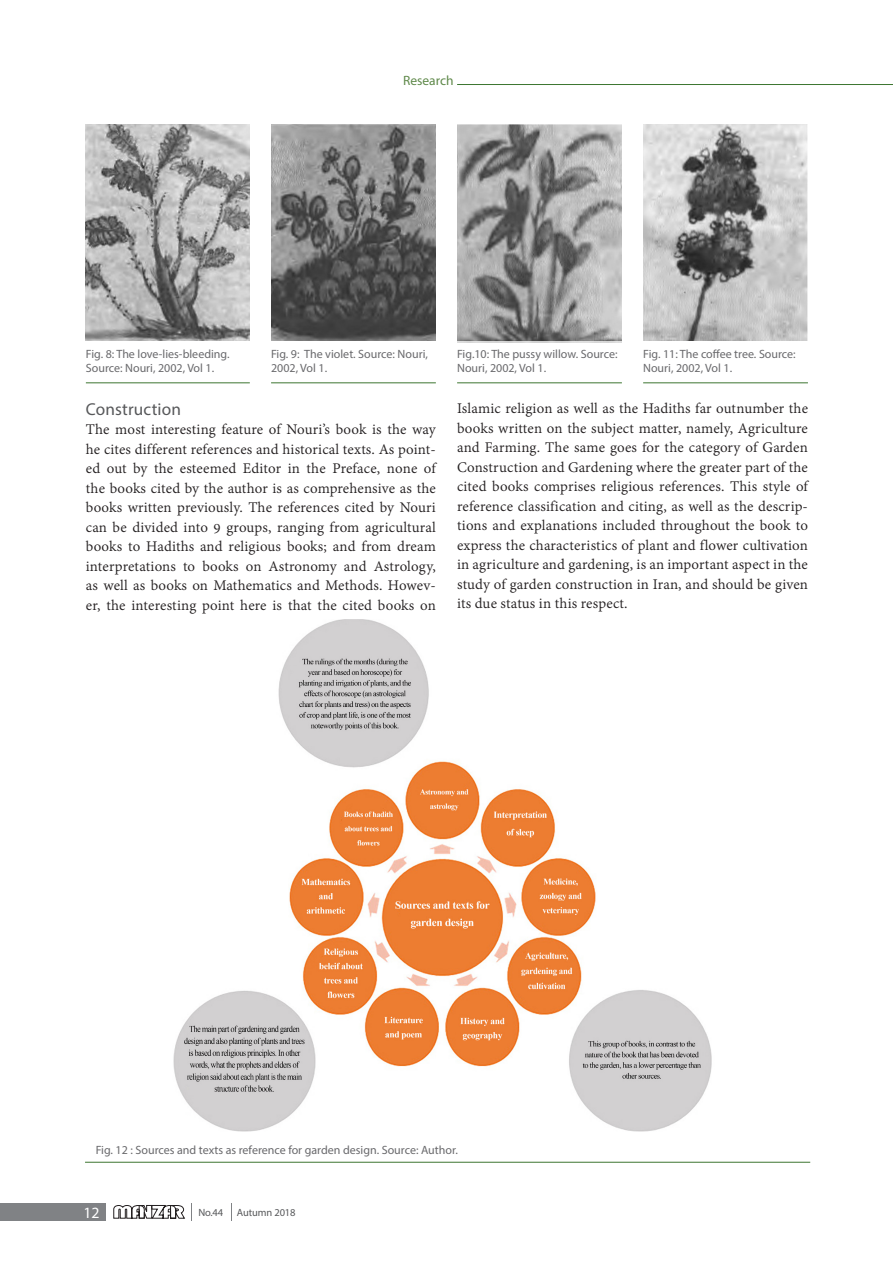
<style>
.page{position:relative;width:893px;height:1263px;background:#fff}
.page>*{position:absolute;margin:0;border:0;box-sizing:border-box;transform-origin:0 0}
.متن_لاتین{font:17.25px "Myriad Pro";letter-spacing:.01em;color:#57585a}
.متن_لاتین-2{font:15.9px/19.5px "Adobe Devanagari";letter-spacing:.01em;color:#231f20;text-align:justify}
.t1{font:15.75px "Myriad Pro";color:#fff}
.t2{font:13.5px "Myriad Pro";color:#5f894a}
.شرح_عکس_لاتین{font:12px/14.2px "Myriad Pro";color:#69696c}
.t3{font:10.5px "Myriad Pro";letter-spacing:-.01em;color:#57585a}
</style>
<div class="page">
<hr style="left:457px;top:84px;width:436px;height:1px;background:#3c7630">
<div style="left:79px;top:1202px;width:27px;height:18px;background:#808285"></div>
<div style="left:0;top:1202px;width:78px;height:18px;background:#808285"></div>
<svg style="left:231px;top:1203px;width:1px;height:17px"></svg>
<svg style="left:191px;top:1203px;width:1px;height:17px"></svg>
<svg style="left:113px;top:1205px;width:72px;height:14px"></svg>
<img style="left:458px;top:126px;width:163px;height:214px">
<div style="left:455px;top:123px;width:169px;height:220px;border:2px solid #fff"></div>
<img style="left:643px;top:124px;width:165px;height:216px">
<img style="left:271px;top:124px;width:165px;height:216px">
<img style="left:85px;top:124px;width:165px;height:216px">
<hr style="left:86px;top:383px;width:164px;height:1px;background:#3c7630">
<hr style="left:271px;top:383px;width:165px;height:1px;background:#3c7630">
<hr style="left:457px;top:383px;width:165px;height:1px;background:#3c7630">
<hr style="left:643px;top:383px;width:165px;height:1px;background:#3c7630">
<hr style="left:85px;top:1162px;width:725px;height:1px;background:#3c7630">
<img style="left:174px;top:621px;width:538px;height:509px">
<p class="t2" style="left:403px;top:72px;width:52px">Research</p>
<p class="شرح_عکس_لاتین" style="left:86px;top:346px;width:145px">Fig. 8: The love-lies-bleeding.<br>Source: Nouri, 2002, Vol 1.</p>
<p class="شرح_عکس_لاتین" style="left:271px;top:346px;width:158px">Fig. 9: The violet. Source: Nouri,<br>2002, Vol 1.</p>
<p class="شرح_عکس_لاتین" style="left:457px;top:346px;width:162px">Fig.10: The pussy willow. Source:<br>Nouri, 2002, Vol 1.</p>
<p class="شرح_عکس_لاتین" style="left:643px;top:346px;width:154px">Fig. 11: The coffee tree. Source:<br>Nouri, 2002, Vol 1.</p>
<p class="متن_لاتین" style="left:86px;top:398px;width:97px">Construction</p>
<p class="متن_لاتین-2" style="left:86px;top:421px;width:352px">The most interesting feature of Nouri’s book is the way he cites different references and historical texts. As point&shy;ed out by the esteemed Editor in the Preface, none of the books cited by the author is as comprehensive as the books written previously. The references cited by Nouri can be divided into 9 groups, ranging from agricultural books to Hadiths and religious books; and from dream interpretations to books on Astronomy and Astrology, as well as books on Mathematics and Methods. Howev&shy;er, the interesting point here is that the cited books on</p>
<p class="متن_لاتین-2" style="left:457px;top:400px;width:352px">Islamic religion as well as the Hadiths far outnumber the books written on the subject matter, namely, Agriculture and Farming. The same goes for the category of Garden Construction and Gardening where the greater part of the cited books comprises religious references. This style of reference classification and citing, as well as the descrip&shy;tions and explanations included throughout the book to express the characteristics of plant and flower cultivation in agriculture and gardening, is an important aspect in the study of garden construction in Iran, and should be given its due status in this respect.</p>
<p class="شرح_عکس_لاتین" style="left:96px;top:1142px;width:364px">Fig. 12 : Sources and texts as reference for garden design. Source: Author.</p>
<p class="t1" style="left:83px;top:1202px;width:18px">12</p>
<p class="t3" style="left:198px;top:1206px;width:26px">No.44</p>
<p class="t3" style="left:237px;top:1206px;width:60px">Autumn 2018</p>
</div>
